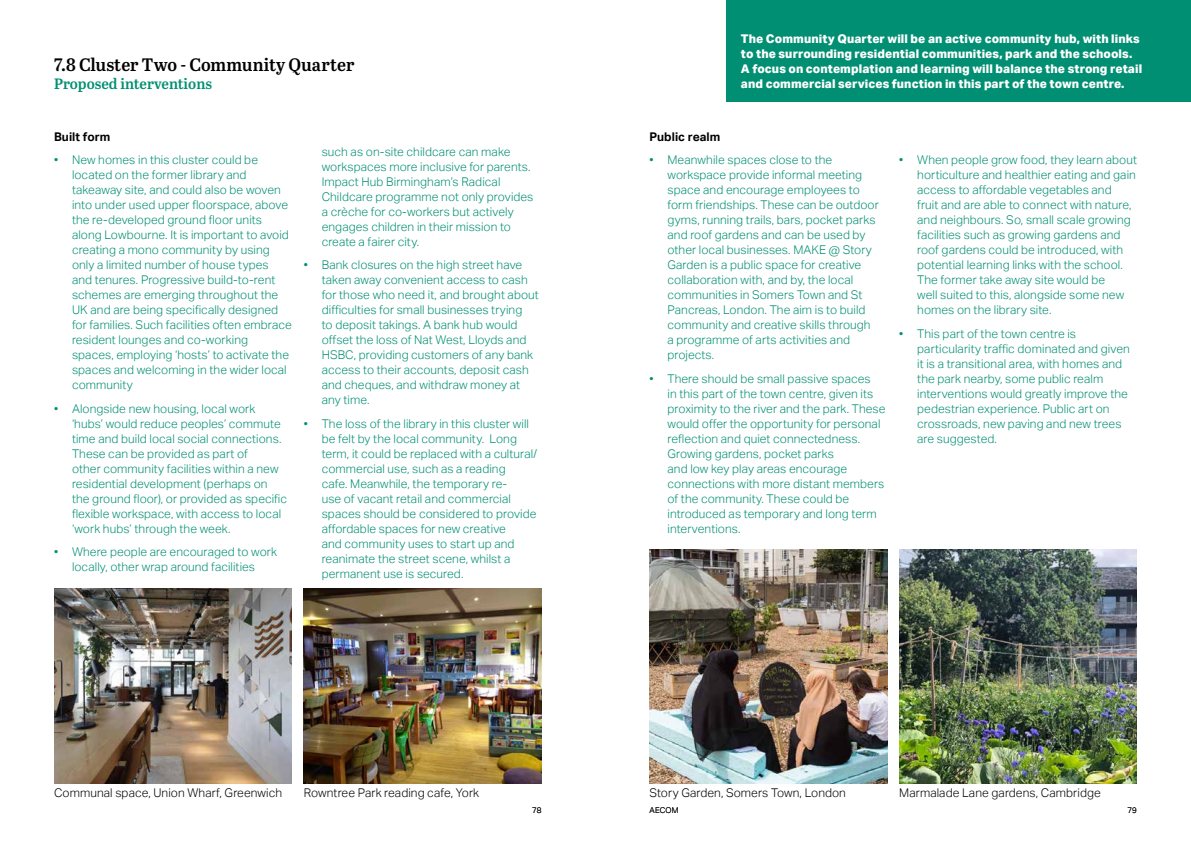
<style>
.page{position:relative;width:1191px;height:842px;background:#fff}
.page>*{position:absolute;margin:0;border:0;box-sizing:border-box;transform-origin:0 0}
.t1{font:18px "Abril Titling Sb";letter-spacing:-.005em;color:#000}
.t2{font:15px "Abril Titling Sb";color:#008f72}
.t3{font:300 12px/15px "AECOM Sans";letter-spacing:.005em;color:#008f72}
.t4{font:800 12px/15px "AECOM Sans";letter-spacing:.01em;color:#fff}
.t5{font:300 12px "AECOM Sans";letter-spacing:.005em;color:#000}
.t6{font:700 12px "AECOM Sans";letter-spacing:.005em;color:#000}
.t7{font:300 8px "AECOM Sans";letter-spacing:.01em;color:#000}
</style>
<div class="page">
<div style="left:726px;top:0;width:465px;height:102px;background:#008f72"></div>
<img style="left:649px;top:549px;width:238px;height:234px">
<img style="left:899px;top:549px;width:238px;height:234px">
<img style="left:54px;top:588px;width:238px;height:195px">
<img style="left:304px;top:588px;width:237px;height:195px">
<h1 class="t1" style="left:54px;top:52px;width:302px">7.8 Cluster Two - Community Quarter</h1>
<p class="t2" style="left:54px;top:73px;width:160px">Proposed interventions</p>
<p class="t6" style="left:54px;top:130px;width:58px">Built form</p>
<p class="t3" style="left:72px;top:153px;width:221px;text-indent:-18px">• New homes in this cluster could be located on the former library and takeaway site, and could also be woven into under used upper floorspace, above the re-developed ground floor units along Lowbourne. It is important to avoid creating a mono community by using only a limited number of house types and tenures. Progressive build-to-rent schemes are emerging throughout the UK and are being specifically designed for families. Such facilities often embrace resident lounges and co-working spaces, employing ‘hosts’ to activate the spaces and welcoming in the wider local community</p>
<p class="t3" style="left:72px;top:401px;width:217px;text-indent:-18px">• Alongside new housing, local work ‘hubs’ would reduce peoples’ commute time and build local social connections.<br>These can be provided as part of<br>other community facilities within a new residential development (perhaps on the ground floor), or provided as specific flexible workspace, with access to local ‘work hubs’ through the week.</p>
<p class="t3" style="left:54px;top:545px;width:224px;text-align:center">• Where people are encouraged to work locally, other wrap around facilities</p>
<p class="t3" style="left:322px;top:144px;width:213px">such as on-site childcare can make workspaces more inclusive for parents.<br>Impact Hub Birmingham’s Radical Childcare programme not only provides a crèche for co-workers but actively engages children in their mission to create a fairer city.</p>
<p class="t3" style="left:322px;top:258px;width:219px;text-indent:-18px">• Bank closures on the high street have taken away convenient access to cash for those who need it, and brought about difficulties for small businesses trying<br>to deposit takings. A bank hub would offset the loss of Nat West, Lloyds and HSBC, providing customers of any bank access to their accounts, deposit cash and cheques, and withdraw money at any time.</p>
<p class="t3" style="left:322px;top:416px;width:217px;text-indent:-18px">• The loss of the library in this cluster will be felt by the local community. Long term, it could be replaced with a cultural/ commercial use, such as a reading<br>cafe. Meanwhile, the temporary re-<br>use of vacant retail and commercial spaces should be considered to provide affordable spaces for new creative<br>and community uses to start up and reanimate the street scene, whilst a permanent use is secured.</p>
<p class="t4" style="left:741px;top:31px;width:403px">The Community Quarter will be an active community hub, with links to the surrounding residential communities, park and the schools.<br>A focus on contemplation and learning will balance the strong retail and commercial services function in this part of the town centre.</p>
<p class="t6" style="left:649px;top:130px;width:72px">Public realm</p>
<p class="t3" style="left:667px;top:153px;width:213px;text-indent:-18px">• Meanwhile spaces close to the workspace provide informal meeting space and encourage employees to form friendships. These can be outdoor gyms, running trails, bars, pocket parks and roof gardens and can be used by other local businesses. MAKE @ Story Garden is a public space for creative collaboration with, and by, the local communities in Somers Town and St Pancreas, London. The aim is to build community and creative skills through a programme of arts activities and projects.</p>
<p class="t3" style="left:667px;top:371px;width:219px;text-indent:-18px">• There should be small passive spaces<br>in this part of the town centre, given its proximity to the river and the park. These would offer the opportunity for personal reflection and quiet connectedness.<br>Growing gardens, pocket parks<br>and low key play areas encourage connections with more distant members of the community. These could be introduced as temporary and long term interventions.</p>
<p class="t3" style="left:917px;top:153px;width:221px;text-indent:-18px">• When people grow food, they learn about horticulture and healthier eating and gain access to affordable vegetables and<br>fruit and are able to connect with nature, and neighbours. So, small scale growing facilities such as growing gardens and roof gardens could be introduced, with potential learning links with the school.<br>The former take away site would be<br>well suited to this, alongside some new homes on the library site.</p>
<p class="t3" style="left:917px;top:326px;width:214px;text-indent:-18px">• This part of the town centre is particularity traffic dominated and given it is a transitional area, with homes and the park nearby, some public realm interventions would greatly improve the pedestrian experience. Public art on crossroads, new paving and new trees are suggested.</p>
<p class="t5" style="left:54px;top:785px;width:229px">Communal space, Union Wharf, Greenwich</p>
<p class="t5" style="left:304px;top:785px;width:177px">Rowntree Park reading cafe, York</p>
<p class="t5" style="left:649px;top:785px;width:198px">Story Garden, Somers Town, London</p>
<p class="t5" style="left:899px;top:785px;width:203px">Marmalade Lane gardens, Cambridge</p>
<p class="t7" style="left:532px;top:806px;width:11px">78</p>
<p class="t7" style="left:649px;top:806px;width:31px">AECOM</p>
<p class="t7" style="left:1127px;top:806px;width:11px">79</p>
</div>
